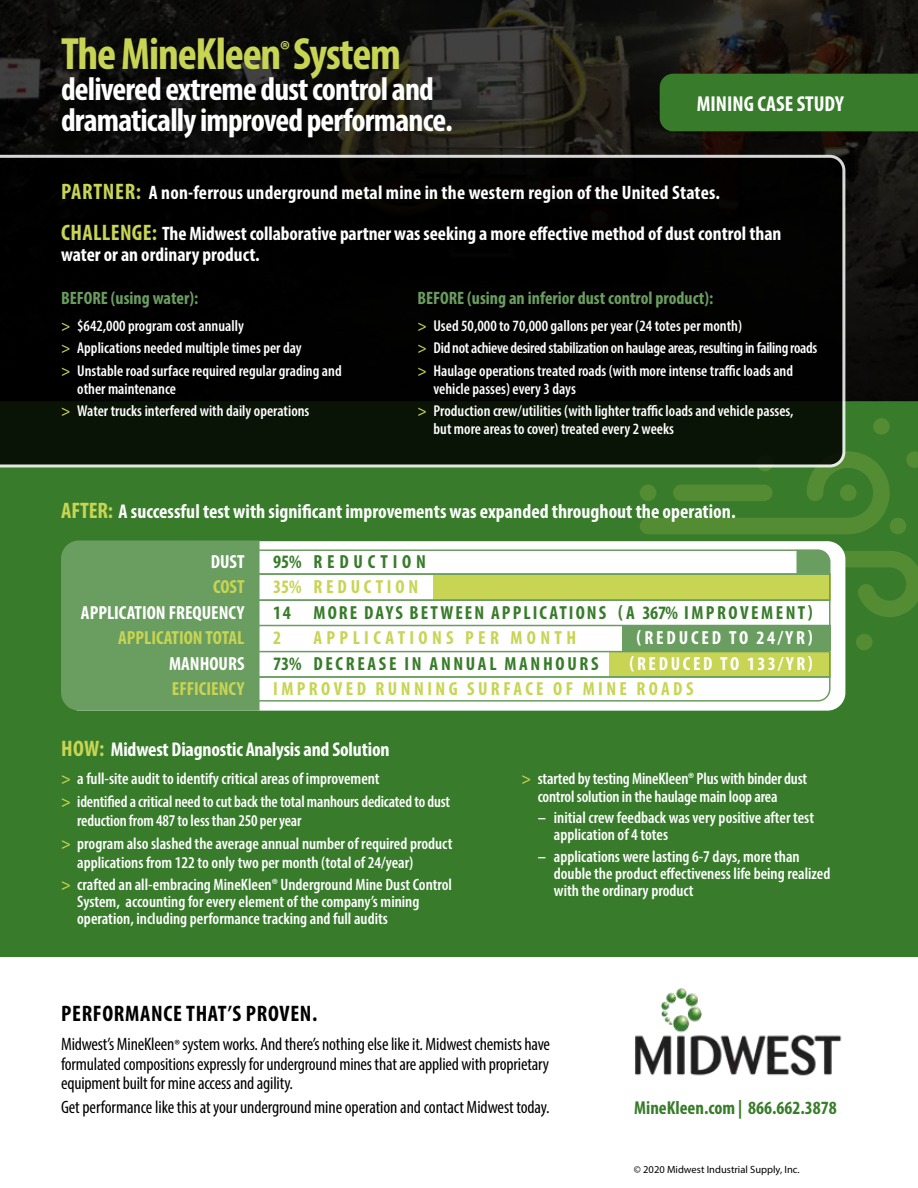
<style>
.page{position:relative;width:918px;height:1188px;background:#fff}
.page>*{position:absolute;margin:0;border:0;box-sizing:border-box;transform-origin:0 0}
.t1{font:700 condensed 45.45px "Myriad Pro";letter-spacing:-.025em;color:#c8d453}
.t2{font:700 condensed 32.85px/31px "Myriad Pro";letter-spacing:-.025em;color:#fff}
.t3{font:700 condensed 22.5px "Myriad Pro";letter-spacing:.03em;color:#000}
.t4{font:700 condensed 21.6px "Myriad Pro";color:#fff}
.t5{font:700 condensed 19.95px "Myriad Pro";color:#fff}
.t6{font:700 condensed 19.5px/21.8px "Myriad Pro";color:#fff}
.t7{font:700 condensed 19.05px "Myriad Pro";letter-spacing:.11em;color:#387c2b}
.t8{font:700 condensed 19.05px "Myriad Pro";letter-spacing:.18em;color:#c8d453}
.t9{font:700 condensed 19.05px "Myriad Pro";color:#fff}
.t10{font:700 condensed 19.05px "Myriad Pro";letter-spacing:.13em;color:#387c2b}
.t11{font:700 condensed 19.05px "Myriad Pro";color:#c8d453}
.t12{font:700 condensed 19.05px "Myriad Pro";letter-spacing:.23em;color:#c8d453}
.t13{font:700 condensed 19.05px "Myriad Pro";letter-spacing:.14em;color:#fff}
.t14{font:700 condensed 19.05px "Myriad Pro";letter-spacing:.15em;color:#fff}
.t15{font:700 condensed 19.05px "Myriad Pro";letter-spacing:.25em;color:#387c2b}
.t16{font:700 condensed 19.05px "Myriad Pro";letter-spacing:.2em;color:#c8d453}
.t17{font:700 condensed 18.75px "Myriad Pro";color:#387c2b}
.t18{font:condensed 18px/19.5px "Myriad Pro";letter-spacing:-.01em;color:#000;text-align:justify}
.t19{font:700 condensed 18px "Myriad Pro";color:#6a9d60}
.t20{font:600 condensed 16.5px/17.2px "Myriad Pro";color:#fff}
.t21{font:600 condensed 15.75px/22.4px "Myriad Pro";color:#fff}
.t22{font:10.5px "Myriad Pro";color:#000}
.s1{font-size:22.5px;color:#c8d453}
.s2{color:#c8d453}
.s3{font-size:15px}
</style>
<div class="page">
<div style="left:0;top:402px;width:918px;height:555px;background:#387c2b"></div>
<svg style="left:640px;top:451px;width:250px;height:83px"></svg>
<div style="left:673px;top:485px;width:99px;height:16px;background:#538c32;border-radius:8px"></div>
<div style="left:640px;top:485px;width:16px;height:16px;background:#538c32;border-radius:50%"></div>
<div style="left:840px;top:485px;width:17px;height:16px;background:#538c32;border-radius:50%"></div>
<div style="left:890px;top:518px;width:16px;height:16px;background:#538c32;border-radius:50%"></div>
<svg style="left:906px;top:451px;width:12px;height:17px"></svg>
<div style="left:873px;top:418px;width:17px;height:17px;background:#538c32;border-radius:50%"></div>
<svg style="left:757px;top:455px;width:16px;height:16px"></svg>
<img style="left:0;top:0;width:918px;height:402px">
<svg style="left:0;top:155px;width:845px;height:312px;background:#060805"></svg>
<div style="left:660px;top:74px;width:258px;height:57px;background:#387c2b"></div>
<svg style="left:61px;top:540px;width:857px;height:171px;background:#b8cfa7"></svg>
<img style="left:635px;top:988px;width:207px;height:88px">
<h1 class="t1" style="left:61px;top:25px;width:342px">The MineKleen<sup>®</sup> System</h1>
<h2 class="t2" style="left:61px;top:72px;width:393px">delivered extreme dust control and dramatically improved performance.</h2>
<h3 class="t4" style="left:697px;top:90px;width:149px">MINING CASE STUDY</h3>
<p class="t6" style="left:61px;top:181px;width:660px"><span class="s1">PARTNER:</span> A non-ferrous underground metal mine in the western region of the United States.</p>
<p class="t6" style="left:61px;top:222px;width:722px"><span class="s1">CHALLENGE:</span> The Midwest collaborative partner was seeking a more effective method of dust control than water or an ordinary product.</p>
<p class="t19" style="left:61px;top:287px;width:139px">BEFORE (using water):</p>
<p class="t21" style="left:61px;top:314px;width:282px"><span class="s2">&gt;</span> $642,000 program cost annually<br><span class="s2">&gt;</span> Applications needed multiple times per day<br><span class="s2">&gt;</span> Unstable road surface required regular grading and</p>
<p class="t21" style="left:61px;top:377px;width:250px;text-indent:16px">other maintenance<br><span class="s2">&gt;</span> Water trucks interfered with daily operations</p>
<p class="t19" style="left:417px;top:287px;width:297px">BEFORE (using an inferior dust control product):</p>
<p class="t21" style="left:417px;top:314px;width:402px"><span class="s2">&gt;</span> Used 50,000 to 70,000 gallons per year (24 totes per month)<br><span class="s2">&gt;</span> Did not achieve desired stabilization on haulage areas, resulting in failing roads <span class="s2">&gt;</span> Haulage operations treated roads (with more intense traffic loads and</p>
<p class="t21" style="left:417px;top:377px;width:378px;text-indent:16px">vehicle passes) every 3 days<br><span class="s2">&gt;</span> Production crew/utilities (with lighter traffic loads and vehicle passes,</p>
<p class="t21" style="left:434px;top:417px;width:242px">but more areas to cover) treated every 2 weeks</p>
<p class="t5" style="left:61px;top:499px;width:676px"><span class="s1">AFTER:</span> A successful test with significant improvements was expanded throughout the operation.</p>
<p class="t9" style="left:211px;top:550px;width:35px">DUST</p>
<p class="t8" style="left:213px;top:575px;width:33px">COST</p>
<p class="t9" style="left:81px;top:601px;width:165px">APPLICATION FREQUENCY</p>
<p class="t11" style="left:118px;top:626px;width:128px">APPLICATION TOTAL</p>
<p class="t9" style="left:169px;top:652px;width:77px">MANHOURS</p>
<p class="t11" style="left:172px;top:677px;width:74px">EFFICIENCY</p>
<p class="t15" style="left:273px;top:550px;width:154px">95% REDUCTION</p>
<p class="t16" style="left:273px;top:575px;width:147px">35% REDUCTION</p>
<p class="t8" style="left:273px;top:626px;width:10px">2</p>
<p class="t12" style="left:314px;top:626px;width:264px">APPLICATIONS PER MONTH</p>
<p class="t14" style="left:637px;top:626px;width:178px">(REDUCED TO 24/YR)</p>
<p class="t8" style="left:273px;top:677px;width:422px">IMPROVED RUNNING SURFACE OF MINE ROADS</p>
<p class="t7" style="left:273px;top:601px;width:541px">1 4 MORE DAYS BETWEEN APPLICATIONS (A 367% IMPROVEMENT)</p>
<p class="t10" style="left:273px;top:652px;width:327px">73% DECREASE IN ANNUAL MANHOURS</p>
<p class="t13" style="left:629px;top:652px;width:185px">(REDUCED TO 133/YR)</p>
<p class="t5" style="left:61px;top:737px;width:330px"><span class="s1">HOW:</span> Midwest Diagnostic Analysis and Solution</p>
<p class="t20" style="left:61px;top:767px;width:391px;line-height:23.1px"><span class="s2">&gt;</span> a full-site audit to identify critical areas of improvement<br><span class="s2">&gt;</span> identified a critical need to cut back the total manhours dedicated to dust</p>
<p class="t20" style="left:61px;top:809px;width:393px;line-height:23.1px;text-indent:16px">reduction from 487 to less than 250 per year<br><span class="s2">&gt;</span> program also slashed the average annual number of required product</p>
<p class="t20" style="left:61px;top:851px;width:393px;line-height:21.6px;text-indent:16px">applications from 122 to only two per month (total of 24/year)<br><span class="s2">&gt;</span> crafted an all-embracing MineKleen® Underground Mine Dust Control</p>
<p class="t20" style="left:77px;top:892px;width:344px">System, accounting for every element of the company’s mining operation, including performance tracking and full audits</p>
<p class="t20" style="left:538px;top:770px;width:271px;text-indent:-16px"><span class="s2">&gt;</span> started by testing MineKleen® Plus with binder dust control solution in the haulage main loop area</p>
<p class="t20" style="left:554px;top:809px;width:262px;text-indent:-16px">– initial crew feedback was very positive after test application of 4 totes</p>
<p class="t20" style="left:554px;top:848px;width:278px;text-indent:-16px">– applications were lasting 6-7 days, more than double the product effectiveness life being realized with the ordinary product</p>
<h3 class="t3" style="left:61px;top:1000px;width:258px">PERFORMANCE THAT’S PROVEN.</h3>
<p class="t18" style="left:61px;top:1034px;width:491px">Midwest’s MineKleen<span class="s3">®</span> system works. And there’s nothing else like it. Midwest chemists have formulated compositions expressly for underground mines that are applied with proprietary equipment built for mine access and agility.</p>
<p class="t18" style="left:61px;top:1097px;width:490px">Get performance like this at your underground mine operation and contact Midwest today.</p>
<p class="t17" style="left:634px;top:1096px;width:204px">MineKleen.com | 866.662.3878</p>
<p class="t22" style="left:634px;top:1163px;width:167px">© 2020 Midwest Industrial Supply, Inc.</p>
</div>
